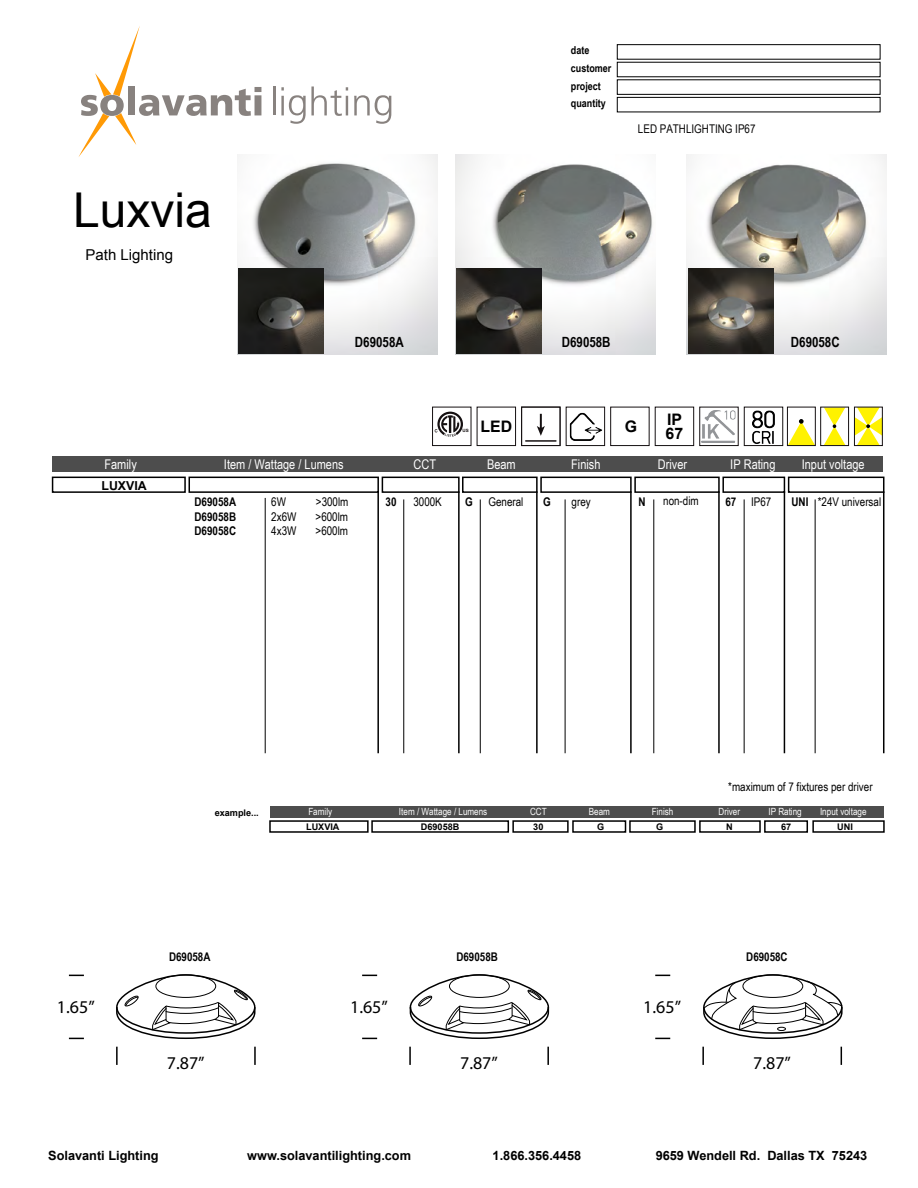
<style>
.page{position:relative;width:918px;height:1188px;background:#fff}
.page>*{position:absolute;margin:0;border:0;box-sizing:border-box;transform-origin:0 0}
.t1{font:48px "Arial";color:#000}
.t2{font:18px "Myriad Pro";color:#000}
.t3{font:700 15.9px/14px "Arial";color:#000}
.t4{font:15px "Arial";color:#000}
.t5{font:700 14.1px "Arial Narrow";color:#000}
.t6{font:13.35px "Arial Narrow";color:#fff}
.t7{font:700 12.75px "Arial";color:#000}
.t8{font:700 12.3px "Arial";color:#000}
.t9{font:12px "Arial Narrow";color:#000}
.t10{font:700 12px/14.4px "Arial Narrow";color:#000;text-align:justify}
.t11{font:12px "Arial Narrow";color:#070606}
.t12{font:700 12px "Arial Narrow";color:#000}
.t13{font:700 10.95px/17.7px "Arial Narrow";color:#000}
.t14{font:9.9px "Arial Narrow";color:#fff}
.t15{font:700 9.15px "Arial";color:#000}
.t16{font:700 9.15px "Arial";color:#000}
.t17{font:700 4.35px "Arial";color:#151011}
.s1{font-weight:700}
</style>
<div class="page">
<div style="left:617px;top:97px;width:263px;height:15px;border:1px solid #000"></div>
<div style="left:617px;top:79px;width:263px;height:16px;border:1px solid #000"></div>
<div style="left:617px;top:44px;width:263px;height:16px;border:1px solid #000"></div>
<div style="left:52px;top:477px;width:134px;height:16px;border:2px solid #000"></div>
<div style="left:52px;top:457px;width:831px;height:15px;background:#4d4d4d"></div>
<div style="left:722px;top:477px;width:63px;height:16px;border:2px solid #000"></div>
<div style="left:540px;top:477px;width:92px;height:16px;border:2px solid #000"></div>
<div style="left:189px;top:477px;width:190px;height:16px;border:2px solid #000"></div>
<div style="left:382px;top:477px;width:78px;height:16px;border:2px solid #000"></div>
<hr style="left:265px;top:498px;width:1px;height:255px;background:#000">
<hr style="left:377px;top:491px;width:2px;height:262px;background:#000">
<hr style="left:458px;top:491px;width:2px;height:262px;background:#000">
<hr style="left:630px;top:491px;width:2px;height:262px;background:#000">
<hr style="left:784px;top:491px;width:1px;height:262px;background:#000">
<hr style="left:404px;top:499px;width:1px;height:254px;background:#000">
<hr style="left:565px;top:499px;width:1px;height:254px;background:#000">
<hr style="left:744px;top:499px;width:1px;height:254px;background:#000">
<div style="left:634px;top:477px;width:86px;height:16px;border:2px solid #000"></div>
<hr style="left:718px;top:491px;width:2px;height:262px;background:#000">
<hr style="left:654px;top:499px;width:1px;height:254px;background:#000">
<div style="left:788px;top:477px;width:96px;height:16px;border:2px solid #000"></div>
<hr style="left:883px;top:491px;width:1px;height:262px;background:#000">
<hr style="left:815px;top:499px;width:1px;height:254px;background:#000">
<div style="left:462px;top:477px;width:76px;height:16px;border:2px solid #000"></div>
<hr style="left:536px;top:491px;width:2px;height:262px;background:#000">
<hr style="left:480px;top:499px;width:1px;height:254px;background:#000">
<div style="left:269px;top:820px;width:100px;height:13px;border:2px solid #000"></div>
<div style="left:270px;top:806px;width:614px;height:11px;background:#4d4d4d"></div>
<div style="left:764px;top:820px;width:44px;height:13px;border:2px solid #000"></div>
<div style="left:629px;top:820px;width:67px;height:13px;border:2px solid #000"></div>
<div style="left:371px;top:820px;width:138px;height:13px;border:2px solid #000"></div>
<div style="left:512px;top:820px;width:57px;height:13px;border:2px solid #000"></div>
<div style="left:699px;top:820px;width:62px;height:13px;border:2px solid #000"></div>
<div style="left:812px;top:820px;width:73px;height:13px;border:2px solid #000"></div>
<div style="left:572px;top:820px;width:54px;height:13px;border:2px solid #000"></div>
<svg style="left:78px;top:26px;width:183px;height:131px"></svg>
<hr style="left:273px;top:86px;width:2px;height:29px;background:#88827f">
<svg style="left:281px;top:86px;width:67px;height:38px"></svg>
<svg style="left:354px;top:95px;width:37px;height:29px"></svg>
<div style="left:744px;top:407px;width:39px;height:39px;border:1px solid #151011"></div>
<img style="left:752px;top:410px;width:23px;height:33px">
<div style="left:699px;top:407px;width:40px;height:39px;border:1px solid #151011"></div>
<img style="left:702px;top:410px;width:34px;height:32px">
<div style="left:655px;top:407px;width:39px;height:39px;border:1px solid #151011"></div>
<div style="left:610px;top:407px;width:40px;height:39px;border:1px solid #151011"></div>
<div style="left:566px;top:407px;width:39px;height:39px;border:1px solid #151011"></div>
<img style="left:570px;top:408px;width:33px;height:33px">
<hr style="left:526px;top:440px;width:30px;height:2px;background:#151011">
<svg style="left:537px;top:414px;width:8px;height:22px"></svg>
<div style="left:521px;top:407px;width:40px;height:39px;border:1px solid #151011"></div>
<div style="left:477px;top:407px;width:39px;height:39px;border:1px solid #151011"></div>
<div style="left:432px;top:407px;width:40px;height:39px;border:1px solid #151011"></div>
<svg style="left:435px;top:412px;width:28px;height:25px"></svg>
<img style="left:237px;top:155px;width:200px;height:200px">
<img style="left:238px;top:269px;width:85px;height:85px">
<img style="left:455px;top:155px;width:200px;height:200px">
<img style="left:457px;top:269px;width:85px;height:85px">
<img style="left:686px;top:155px;width:200px;height:200px">
<img style="left:689px;top:268px;width:85px;height:85px">
<div style="left:787px;top:407px;width:29px;height:39px;border:1px solid #151011"></div>
<svg style="left:788px;top:419px;width:27px;height:27px"></svg>
<svg style="left:856px;top:409px;width:25px;height:35px"></svg>
<div style="left:854px;top:407px;width:29px;height:39px;border:1px solid #151011"></div>
<svg style="left:824px;top:409px;width:21px;height:35px"></svg>
<div style="left:820px;top:407px;width:29px;height:39px;border:1px solid #151011"></div>
<svg style="left:116px;top:974px;width:140px;height:65px"></svg>
<svg style="left:116px;top:1047px;width:2px;height:18px"></svg>
<svg style="left:69px;top:1038px;width:15px;height:1px"></svg>
<svg style="left:69px;top:975px;width:15px;height:1px"></svg>
<svg style="left:254px;top:1047px;width:2px;height:18px"></svg>
<svg style="left:409px;top:974px;width:141px;height:65px"></svg>
<svg style="left:409px;top:1047px;width:2px;height:18px"></svg>
<svg style="left:362px;top:1038px;width:15px;height:1px"></svg>
<svg style="left:362px;top:975px;width:15px;height:1px"></svg>
<svg style="left:547px;top:1047px;width:2px;height:18px"></svg>
<svg style="left:703px;top:974px;width:140px;height:65px"></svg>
<svg style="left:702px;top:1047px;width:2px;height:18px"></svg>
<svg style="left:655px;top:1038px;width:15px;height:1px"></svg>
<svg style="left:655px;top:975px;width:15px;height:1px"></svg>
<svg style="left:841px;top:1047px;width:1px;height:18px"></svg>
<h1 class="t1" style="left:73px;top:179px;width:140px">Luxvia</h1>
<p class="t4" style="left:86px;top:245px;width:89px">Path Lighting</p>
<p class="t13" style="left:571px;top:41px;width:42px">date customer project quantity</p>
<p class="t11" style="left:638px;top:120px;width:119px">LED PATHLIGHTING IP67</p>
<p class="t5" style="left:355px;top:331px;width:50px">D69058A</p>
<p class="t5" style="left:562px;top:331px;width:50px">D69058B</p>
<p class="t5" style="left:791px;top:331px;width:50px">D69058C</p>
<p class="t17" style="left:463px;top:428px;width:8px">US</p>
<h3 class="t3" style="left:480px;top:420px;width:33px">LED</h3>
<h3 class="t3" style="left:625px;top:420px;width:14px">G</h3>
<h3 class="t3" style="left:666px;top:413px;width:19px">IP<br>67</h3>
<p class="t6" style="left:105px;top:454px;width:34px">Family</p>
<p class="t6" style="left:224px;top:454px;width:121px">Item / Wattage / Lumens</p>
<p class="t6" style="left:414px;top:454px;width:24px">CCT</p>
<p class="t6" style="left:487px;top:454px;width:30px">Beam</p>
<p class="t6" style="left:571px;top:454px;width:31px">Finish</p>
<p class="t6" style="left:658px;top:454px;width:31px">Driver</p>
<p class="t6" style="left:730px;top:454px;width:47px">IP Rating</p>
<p class="t6" style="left:802px;top:454px;width:64px">Input voltage</p>
<p class="t10" style="left:195px;top:494px;width:43px">D69058A D69058B D69058C</p>
<p class="t9" style="left:271px;top:493px;width:16px">6W</p>
<p class="t9" style="left:316px;top:493px;width:34px">&gt;300lm</p>
<p class="t10" style="left:386px;top:494px;width:12px">30</p>
<p class="t9" style="left:413px;top:493px;width:30px">3000K</p>
<p class="t10" style="left:465px;top:494px;width:9px">G</p>
<p class="t9" style="left:488px;top:493px;width:37px">General</p>
<p class="t10" style="left:543px;top:494px;width:9px">G</p>
<p class="t9" style="left:572px;top:493px;width:21px">grey</p>
<p class="t12" style="left:639px;top:492px;width:9px">N</p>
<p class="t9" style="left:663px;top:492px;width:37px">non-dim</p>
<p class="t9" style="left:725px;top:493px;width:48px"><span class="s1">67</span> IP67</p>
<p class="t9" style="left:792px;top:493px;width:91px"><span class="s1">UNI</span> *24V universal</p>
<p class="t8" style="left:101px;top:477px;width:47px">LUXVIA</p>
<p class="t9" style="left:271px;top:508px;width:27px">2x6W</p>
<p class="t9" style="left:316px;top:508px;width:34px">&gt;600lm</p>
<p class="t9" style="left:271px;top:522px;width:27px">4x3W</p>
<p class="t9" style="left:316px;top:522px;width:34px">&gt;600lm</p>
<p class="t15" style="left:215px;top:806px;width:46px">example...</p>
<p class="t9" style="left:728px;top:778px;width:146px">*maximum of 7 fixtures per driver</p>
<p class="t14" style="left:308px;top:804px;width:25px">Family</p>
<p class="t14" style="left:399px;top:804px;width:90px">Item / Wattage / Lumens</p>
<p class="t14" style="left:530px;top:804px;width:18px">CCT</p>
<p class="t14" style="left:589px;top:804px;width:23px">Beam</p>
<p class="t14" style="left:652px;top:804px;width:23px">Finish</p>
<p class="t14" style="left:719px;top:804px;width:23px">Driver</p>
<p class="t14" style="left:768px;top:804px;width:35px">IP Rating</p>
<p class="t14" style="left:820px;top:804px;width:48px">Input voltage</p>
<p class="t15" style="left:306px;top:821px;width:35px">LUXVIA</p>
<p class="t15" style="left:421px;top:821px;width:40px">D69058B</p>
<p class="t15" style="left:533px;top:821px;width:12px">30</p>
<p class="t15" style="left:597px;top:821px;width:9px">G</p>
<p class="t15" style="left:656px;top:821px;width:9px">G</p>
<p class="t16" style="left:726px;top:821px;width:8px">N</p>
<p class="t15" style="left:781px;top:821px;width:12px">67</p>
<p class="t15" style="left:837px;top:821px;width:17px">UNI</p>
<h2 class="t2" style="left:57px;top:996px;width:39px">1.65”</h2>
<p class="t10" style="left:169px;top:949px;width:43px">D69058A</p>
<p class="t10" style="left:456px;top:949px;width:43px">D69058B</p>
<p class="t10" style="left:746px;top:949px;width:43px">D69058C</p>
<h2 class="t2" style="left:167px;top:1052px;width:39px">7.87”</h2>
<h2 class="t2" style="left:350px;top:996px;width:39px">1.65”</h2>
<h2 class="t2" style="left:460px;top:1052px;width:39px">7.87”</h2>
<h2 class="t2" style="left:643px;top:996px;width:39px">1.65”</h2>
<h2 class="t2" style="left:753px;top:1052px;width:39px">7.87”</h2>
<p class="t7" style="left:48px;top:1147px;width:112px">Solavanti Lighting</p>
<p class="t7" style="left:247px;top:1147px;width:165px">www.solavantilighting.com</p>
<p class="t7" style="left:493px;top:1147px;width:90px">1.866.356.4458</p>
<p class="t7" style="left:656px;top:1147px;width:213px">9659 Wendell Rd. Dallas TX 75243</p>
</div>
